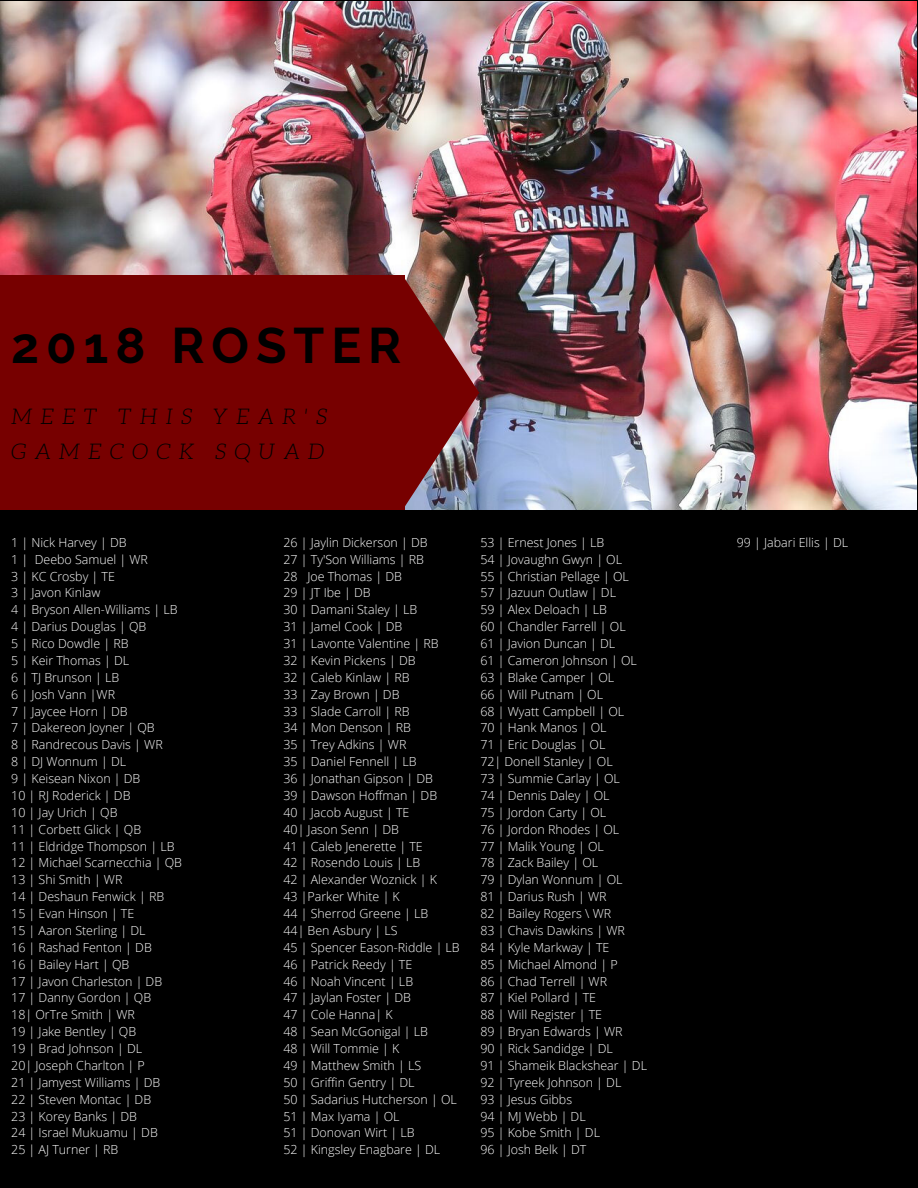
<style>
.page{position:relative;width:918px;height:1188px;background:#000}
.page>*{position:absolute;margin:0;border:0;box-sizing:border-box;transform-origin:0 0}
.t1{font:700 49.8px "Raleway";letter-spacing:.14em;color:#000}
.t2{font:italic 300 21.75px/34.8px "Aleo";letter-spacing:.37em;color:#000}
.t3{font:300 12.45px/16.8px "Open Sans";color:#fff}
</style>
<div class="page">
<img style="left:0;top:1px;width:917px;height:509px">
<div style="left:0;top:275px;width:404px;height:235px;background:#700"></div>
<img style="left:404px;top:275px;width:75px;height:235px">
<h1 class="t1" style="left:11px;top:317px;width:392px">2018 ROSTER</h1>
<h2 class="t2" style="left:11px;top:399px;width:318px">MEET THIS YEAR'S<br>GAMECOCK SQUAD</h2>
<p class="t3" style="left:11px;top:534px;width:172px">1 | Nick Harvey | DB<br>1 | Deebo Samuel | WR<br>3 | KC Crosby | TE<br>3 | Javon Kinlaw<br>4 | Bryson Allen-Williams | LB<br>4 | Darius Douglas | QB<br>5 | Rico Dowdle | RB<br>5 | Keir Thomas | DL<br>6 | TJ Brunson | LB<br>6 | Josh Vann |WR<br>7 | Jaycee Horn | DB<br>7 | Dakereon Joyner | QB<br>8 | Randrecous Davis | WR<br>8 | DJ Wonnum | DL<br>9 | Keisean Nixon | DB<br>10 | RJ Roderick | DB<br>10 | Jay Urich | QB<br>11 | Corbett Glick | QB<br>11 | Eldridge Thompson | LB<br>12 | Michael Scarnecchia | QB<br>13 | Shi Smith | WR<br>14 | Deshaun Fenwick | RB<br>15 | Evan Hinson | TE<br>15 | Aaron Sterling | DL<br>16 | Rashad Fenton | DB<br>16 | Bailey Hart | QB<br>17 | Javon Charleston | DB<br>17 | Danny Gordon | QB<br>18| OrTre Smith | WR<br>19 | Jake Bentley | QB<br>19 | Brad Johnson | DL<br>20| Joseph Charlton | P<br>21 | Jamyest Williams | DB<br>22 | Steven Montac | DB<br>23 | Korey Banks | DB<br>24 | Israel Mukuamu | DB<br>25 | AJ Turner | RB</p>
<p class="t3" style="left:284px;top:534px;width:178px">26 | Jaylin Dickerson | DB<br>27 | Ty'Son Williams | RB<br>28 Joe Thomas | DB<br>29 | JT Ibe | DB<br>30 | Damani Staley | LB<br>31 | Jamel Cook | DB<br>31 | Lavonte Valentine | RB<br>32 | Kevin Pickens | DB<br>32 | Caleb Kinlaw | RB<br>33 | Zay Brown | DB<br>33 | Slade Carroll | RB<br>34 | Mon Denson | RB<br>35 | Trey Adkins | WR<br>35 | Daniel Fennell | LB<br>36 | Jonathan Gipson | DB<br>39 | Dawson Hoffman | DB<br>40 | Jacob August | TE<br>40| Jason Senn | DB<br>41 | Caleb Jenerette | TE<br>42 | Rosendo Louis | LB<br>42 | Alexander Woznick | K<br>43 |Parker White | K<br>44 | Sherrod Greene | LB<br>44| Ben Asbury | LS<br>45 | Spencer Eason-Riddle | LB<br>46 | Patrick Reedy | TE<br>46 | Noah Vincent | LB<br>47 | Jaylan Foster | DB<br>47 | Cole Hanna| K<br>48 | Sean McGonigal | LB<br>48 | Will Tommie | K<br>49 | Matthew Smith | LS<br>50 | Griffin Gentry | DL<br>50 | Sadarius Hutcherson | OL<br>51 | Max Iyama | OL<br>51 | Donovan Wirt | LB<br>52 | Kingsley Enagbare | DL</p>
<p class="t3" style="left:480px;top:534px;width:168px">53 | Ernest Jones | LB<br>54 | Jovaughn Gwyn | OL<br>55 | Christian Pellage | OL<br>57 | Jazuun Outlaw | DL<br>59 | Alex Deloach | LB<br>60 | Chandler Farrell | OL<br>61 | Javion Duncan | DL<br>61 | Cameron Johnson | OL<br>63 | Blake Camper | OL<br>66 | Will Putnam | OL<br>68 | Wyatt Campbell | OL<br>70 | Hank Manos | OL<br>71 | Eric Douglas | OL<br>72| Donell Stanley | OL<br>73 | Summie Carlay | OL<br>74 | Dennis Daley | OL<br>75 | Jordon Carty | OL<br>76 | Jordon Rhodes | OL<br>77 | Malik Young | OL<br>78 | Zack Bailey | OL<br>79 | Dylan Wonnum | OL<br>81 | Darius Rush | WR<br>82 | Bailey Rogers \ WR<br>83 | Chavis Dawkins | WR<br>84 | Kyle Markway | TE<br>85 | Michael Almond | P<br>86 | Chad Terrell | WR<br>87 | Kiel Pollard | TE<br>88 | Will Register | TE<br>89 | Bryan Edwards | WR<br>90 | Rick Sandidge | DL<br>91 | Shameik Blackshear | DL<br>92 | Tyreek Johnson | DL<br>93 | Jesus Gibbs<br>94 | MJ Webb | DL<br>95 | Kobe Smith | DL<br>96 | Josh Belk | DT</p>
<p class="t3" style="left:737px;top:534px;width:113px">99 | Jabari Ellis | DL</p>
</div>
